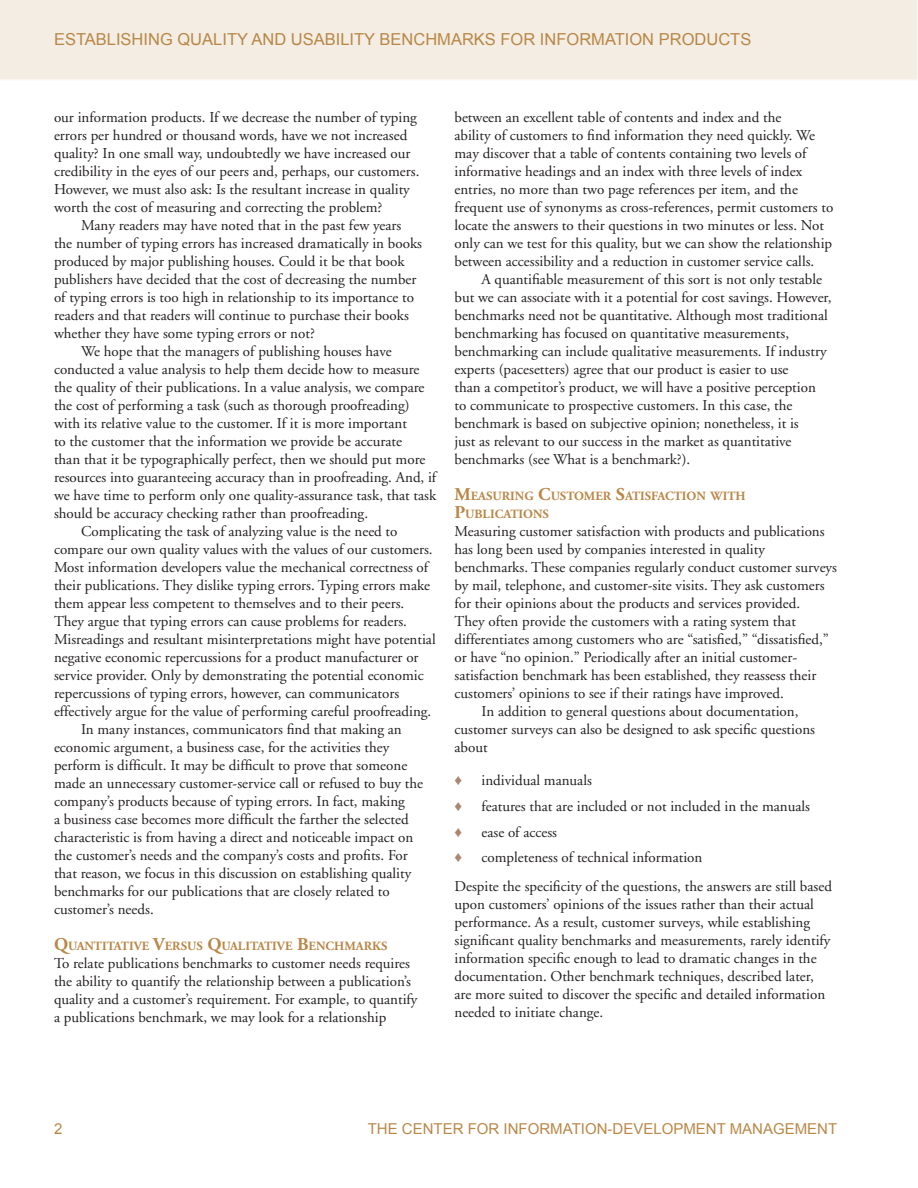
<style>
.page{position:relative;width:918px;height:1188px;background:#fff}
.page>*{position:absolute;margin:0;border:0;box-sizing:border-box;transform-origin:0 0}
.t1{font:16.5px "Arial";color:#b98747}
.t2{font:15px/18px "Adobe Garamond";color:#231f20}
.t3{font:15px "Arial";color:#b98747}
.t4{font:15px "Arial";color:#a98771}
.t5{font:700 12.6px/18px "Adobe Garamond";color:#b98747}
.s1{font-size:18px}
</style>
<div class="page">
<div style="left:0;top:0;width:917px;height:80px;background:#f4ede3"></div>
<svg style="left:917px;top:0;width:1px;height:79px"></svg>
<p class="t1" style="left:54px;top:29px;width:699px">ESTABLISHING QUALITY AND USABILITY BENCHMARKS FOR I NFORMATION PRODUCTS</p>
<p class="t2" style="left:54px;top:109px;width:367px">our information products. If we decrease the number of typing errors per hundred or thousand words, have we not increased quality? In one small way, undoubtedly we have increased our credibility in the eyes of our peers and, perhaps, our customers.<br>However, we must also ask: Is the resultant increase in quality worth the cost of measuring and correcting the problem?</p>
<p class="t2" style="left:81px;top:217px;width:322px">Many readers may have noted that in the past few years</p>
<p class="t2" style="left:54px;top:235px;width:370px">the number of typing errors has increased dramatically in books</p>
<p class="t2" style="left:54px;top:253px;width:352px">produced by major publishing houses. Could it be that book</p>
<p class="t2" style="left:54px;top:271px;width:364px">publishers have decided that the cost of decreasing the number</p>
<p class="t2" style="left:54px;top:289px;width:362px">of typing errors is too high in relationship to its importance to</p>
<p class="t2" style="left:54px;top:307px;width:356px">readers and that readers will continue to purchase their books</p>
<p class="t2" style="left:54px;top:325px;width:262px">whether they have some typing errors or not?</p>
<p class="t2" style="left:81px;top:343px;width:312px">We hope that the managers of publishing houses have</p>
<p class="t2" style="left:54px;top:361px;width:367px">conducted a value analysis to help them decide how to measure</p>
<p class="t2" style="left:54px;top:379px;width:372px">the quality of their publications. In a value analysis, we compare</p>
<p class="t2" style="left:54px;top:397px;width:357px">the cost of performing a task (such as thorough proofreading)</p>
<p class="t2" style="left:54px;top:415px;width:355px">with its relative value to the customer. If it is more important</p>
<p class="t2" style="left:54px;top:433px;width:350px">to the customer that the information we provide be accurate</p>
<p class="t2" style="left:54px;top:451px;width:373px">than that it be typographically perfect, then we should put more</p>
<p class="t2" style="left:54px;top:469px;width:384px">resources into guaranteeing accuracy than in proofreading. And, if</p>
<p class="t2" style="left:54px;top:487px;width:384px">we have time to perform only one quality-assurance task, that task</p>
<p class="t2" style="left:54px;top:505px;width:316px">should be accuracy checking rather than proofreading.</p>
<p class="t2" style="left:81px;top:523px;width:318px">Complicating the task of analyzing value is the need to</p>
<p class="t2" style="left:54px;top:541px;width:380px">compare our own quality values with the values of our customers.</p>
<p class="t2" style="left:54px;top:559px;width:376px">Most information developers value the mechanical correctness of</p>
<p class="t2" style="left:54px;top:577px;width:378px">their publications. They dislike typing errors. Typing errors make</p>
<p class="t2" style="left:54px;top:595px;width:352px">them appear less competent to themselves and to their peers.</p>
<p class="t2" style="left:54px;top:613px;width:354px">They argue that typing errors can cause problems for readers.</p>
<p class="t2" style="left:54px;top:631px;width:383px">Misreadings and resultant misinterpretations might have potential</p>
<p class="t2" style="left:54px;top:649px;width:366px">negative economic repercussions for a product manufacturer or</p>
<p class="t2" style="left:54px;top:667px;width:371px">service provider. Only by demonstrating the potential economic</p>
<p class="t2" style="left:54px;top:685px;width:347px">repercussions of typing errors, however, can communicators</p>
<p class="t2" style="left:54px;top:703px;width:379px">effectively argue for the value of performing careful proofreading.</p>
<p class="t2" style="left:81px;top:721px;width:322px">In many instances, communicators find that making an</p>
<p class="t2" style="left:54px;top:739px;width:337px">economic argument, a business case, for the activities they</p>
<p class="t2" style="left:54px;top:757px;width:355px">perform is difficult. It may be difficult to prove that someone</p>
<p class="t2" style="left:54px;top:775px;width:371px">made an unnecessary customer-service call or refused to buy the</p>
<p class="t2" style="left:54px;top:793px;width:352px">company’s products because of typing errors. In fact, making</p>
<p class="t2" style="left:54px;top:811px;width:356px">a business case becomes more difficult the farther the selected</p>
<p class="t2" style="left:54px;top:829px;width:361px">characteristic is from having a direct and noticeable impact on</p>
<p class="t2" style="left:54px;top:847px;width:355px">the customer’s needs and the company’s costs and profits. For</p>
<p class="t2" style="left:54px;top:865px;width:359px">that reason, we focus in this discussion on establishing quality</p>
<p class="t2" style="left:54px;top:883px;width:337px">benchmarks for our publications that are closely related to</p>
<p class="t2" style="left:54px;top:901px;width:101px">customer’s needs.</p>
<p class="t5" style="left:54px;top:937px;width:335px"><span class="s1">Q</span>UANTITATIVE <span class="s1">V</span>ERSUS <span class="s1">Q</span>UALITATIVE <span class="s1">B</span>ENCHMARKS</p>
<p class="t2" style="left:54px;top:955px;width:365px">To relate publications benchmarks to customer needs requires the ability to quantify the relationship between a publication’s quality and a customer’s requirement. For example, to quantify a publications benchmark, we may look for a relationship</p>
<p class="t2" style="left:454px;top:109px;width:380px">between an excellent table of contents and index and the<br>ability of customers to find information they need quickly. We may discover that a table of contents containing two levels of informative headings and an index with three levels of index entries, no more than two page references per item, and the frequent use of synonyms as cross-references, permit customers to locate the answers to their questions in two minutes or less. Not only can we test for this quality, but we can show the relationship between accessibility and a reduction in customer service calls.</p>
<p class="t2" style="left:454px;top:271px;width:378px;text-indent:27px">A quantifiable measurement of this sort is not only testable but we can associate with it a potential for cost savings. However, benchmarks need not be quantitative. Although most traditional benchmarking has focused on quantitative measurements, benchmarking can include qualitative measurements. If industry experts (pacesetters) agree that our product is easier to use<br>than a competitor’s product, we will have a positive perception to communicate to prospective customers. In this case, the benchmark is based on subjective opinion; nonetheless, it is<br>just as relevant to our success in the market as quantitative benchmarks (see What is a benchmark?).</p>
<p class="t5" style="left:454px;top:487px;width:293px"><span class="s1">M</span>EASURING <span class="s1">C</span>USTOMER <span class="s1">S</span>ATISFACTION WITH<br><span class="s1">P</span>UBLICATIONS</p>
<p class="t2" style="left:454px;top:523px;width:372px">Measuring customer satisfaction with products and publications</p>
<p class="t2" style="left:454px;top:541px;width:312px">has long been used by companies interested in quality</p>
<p class="t2" style="left:454px;top:559px;width:384px">benchmarks. These companies regularly conduct customer surveys</p>
<p class="t2" style="left:454px;top:577px;width:372px">by mail, telephone, and customer-site visits. They ask customers</p>
<p class="t2" style="left:454px;top:595px;width:347px">for their opinions about the products and services provided.</p>
<p class="t2" style="left:454px;top:613px;width:343px">They often provide the customers with a rating system that</p>
<p class="t2" style="left:454px;top:631px;width:376px">differentiates among customers who are “satisfied,” “dissatisfied,”</p>
<p class="t2" style="left:454px;top:649px;width:344px">or have “no opinion.” Periodically after an initial customer-</p>
<p class="t2" style="left:454px;top:667px;width:363px">satisfaction benchmark has been established, they reassess their</p>
<p class="t2" style="left:454px;top:685px;width:331px">customers’ opinions to see if their ratings have improved.</p>
<p class="t2" style="left:482px;top:703px;width:318px">In addition to general questions about documentation,</p>
<p class="t2" style="left:454px;top:721px;width:362px">customer surveys can also be designed to ask specific questions</p>
<p class="t2" style="left:454px;top:739px;width:35px">about</p>
<p class="t4" style="left:454px;top:770px;width:9px">♦</p>
<p class="t2" style="left:482px;top:772px;width:112px">individual manuals</p>
<p class="t4" style="left:454px;top:796px;width:9px">♦</p>
<p class="t2" style="left:482px;top:797px;width:330px">features that are included or not included in the manuals</p>
<p class="t4" style="left:454px;top:821px;width:9px">♦</p>
<p class="t2" style="left:482px;top:823px;width:77px">ease of access</p>
<p class="t4" style="left:454px;top:847px;width:9px">♦</p>
<p class="t2" style="left:454px;top:844px;width:379px;line-height:28.8px;text-indent:27px">completeness of technical information<br>Despite the specificity of the questions, the answers are still based</p>
<p class="t2" style="left:454px;top:896px;width:378px">upon customers’ opinions of the issues rather than their actual performance. As a result, customer surveys, while establishing significant quality benchmarks and measurements, rarely identify information specific enough to lead to dramatic changes in the documentation. Other benchmark techniques, described later, are more suited to discover the specific and detailed information needed to initiate change.</p>
<p class="t3" style="left:54px;top:1119px;width:10px">2</p>
<p class="t3" style="left:368px;top:1119px;width:471px">THE CENTER FOR INFORMATION-DEVELOPMENT MANAGEMENT</p>
</div>
